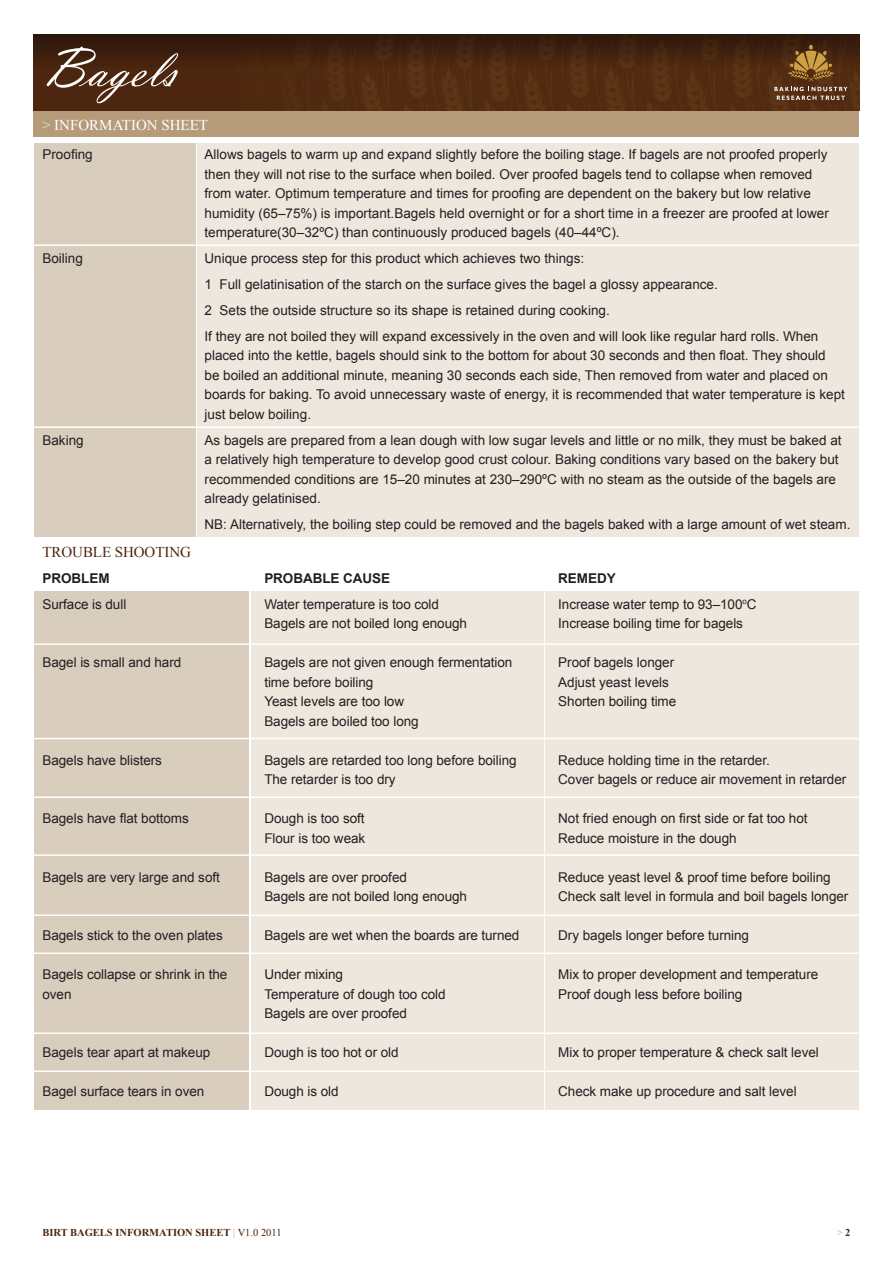
<style>
.page{position:relative;width:893px;height:1263px;background:#fff}
.page>*{position:absolute;margin:0;border:0;box-sizing:border-box;transform-origin:0 0}
.t1{font:57px "Vladimir Script";color:#fff}
.t2{font:15px "Times New Roman";color:#fff}
.t3{font:15px "Times New Roman";letter-spacing:-.005em;color:#4c260f}
.t4{font:13.5px/19.5px "Arial";color:#231f20}
.t5{font:700 13.5px "Arial";letter-spacing:-.005em;color:#231f20}
.t6{font:700 10.5px "Times New Roman";color:#4c260f}
.t7{font:10.5px "Times New Roman";color:#b69b7b}
.s1{color:#ede7de}
.s2{font-weight:700}
.s3{font-weight:400;color:#b69b7b}
.s4{font-weight:400}
.s5{font-weight:700;color:#4c260f}
</style>
<div class="page">
<div style="left:545px;top:591px;width:314px;height:519px;background:#ede7de"></div>
<div style="left:34px;top:591px;width:215px;height:519px;background:#d9cdbd"></div>
<div style="left:251px;top:591px;width:293px;height:519px;background:#ede7de"></div>
<hr style="left:22px;top:915px;width:850px;height:1px;background:#fff">
<hr style="left:22px;top:953px;width:850px;height:1px;background:#fff">
<hr style="left:22px;top:854px;width:850px;height:2px;background:#fff">
<hr style="left:22px;top:797px;width:850px;height:1px;background:#fff">
<hr style="left:22px;top:738px;width:850px;height:1px;background:#fff">
<hr style="left:22px;top:643px;width:850px;height:2px;background:#fff">
<div style="left:34px;top:144px;width:162px;height:393px;background:#d9cdbd"></div>
<div style="left:198px;top:144px;width:661px;height:393px;background:#ede7de"></div>
<hr style="left:21px;top:426px;width:851px;height:2px;background:#fff">
<hr style="left:21px;top:244px;width:851px;height:2px;background:#fff">
<div style="left:34px;top:112px;width:825px;height:25px;background:#b69b7b"></div>
<img style="left:34px;top:34px;width:825px;height:77px">
<hr style="left:22px;top:1033px;width:850px;height:1px;background:#fff">
<hr style="left:22px;top:1071px;width:850px;height:1px;background:#fff">
<svg style="left:787px;top:45px;width:47px;height:36px;background:#7d5624"></svg>
<svg style="left:774px;top:87px;width:73px;height:13px"></svg>
<h1 class="t1" style="left:42px;top:35px;width:136px">Bagels</h1>
<p class="t2" style="left:42px;top:116px;width:167px"><span class="s1">&gt;</span> INFORMATION SHEET</p>
<p class="t4" style="left:42px;top:145px;width:52px">Proofing</p>
<p class="t4" style="left:204px;top:145px;width:626px">Allows bagels to warm up and expand slightly before the boiling stage. If bagels are not proofed properly then they will not rise to the surface when boiled. Over proofed bagels tend to collapse when removed from water. Optimum temperature and times for proofing are dependent on the bakery but low relative humidity (65–75%) is important.Bagels held overnight or for a short time in a freezer are proofed at lower temperature(30–32ºC) than continuously produced bagels (40–44ºC).</p>
<p class="t4" style="left:42px;top:249px;width:42px">Boiling</p>
<p class="t4" style="left:204px;top:246px;width:615px;line-height:26px">Unique process step for this product which achieves two things:<br>1 Full gelatinisation of the starch on the surface gives the bagel a glossy appearance.<br>2 Sets the outside structure so its shape is retained during cooking.<br>If they are not boiled they will expand excessively in the oven and will look like regular hard rolls. When</p>
<p class="t4" style="left:204px;top:346px;width:642px">placed into the kettle, bagels should sink to the bottom for about 30 seconds and then float. They should<br>be boiled an additional minute, meaning 30 seconds each side, Then removed from water and placed on boards for baking. To avoid unnecessary waste of energy, it is recommended that water temperature is kept just below boiling.</p>
<p class="t4" style="left:42px;top:430px;width:43px">Baking</p>
<p class="t4" style="left:204px;top:430px;width:639px">As bagels are prepared from a lean dough with low sugar levels and little or no milk, they must be baked at a relatively high temperature to develop good crust colour. Baking conditions vary based on the bakery but recommended conditions are 15–20 minutes at 230–290ºC with no steam as the outside of the bagels are already gelatinised.</p>
<p class="t4" style="left:204px;top:515px;width:647px">NB: Alternatively, the boiling step could be removed and the bagels baked with a large amount of wet steam.</p>
<p class="t3" style="left:42px;top:543px;width:150px">TROUBLE SHOOTING</p>
<p class="t5" style="left:42px;top:571px;width:69px">PROBLEM</p>
<p class="t4" style="left:42px;top:594px;width:85px">Surface is dull</p>
<p class="t4" style="left:42px;top:653px;width:140px">Bagel is small and hard</p>
<p class="t4" style="left:42px;top:750px;width:121px">Bagels have blisters</p>
<p class="t4" style="left:42px;top:809px;width:148px">Bagels have flat bottoms</p>
<p class="t4" style="left:42px;top:867px;width:179px">Bagels are very large and soft</p>
<p class="t4" style="left:42px;top:926px;width:182px">Bagels stick to the oven plates</p>
<p class="t4" style="left:42px;top:965px;width:186px">Bagels collapse or shrink in the oven</p>
<p class="t4" style="left:42px;top:1043px;width:169px">Bagels tear apart at makeup</p>
<p class="t4" style="left:42px;top:1082px;width:163px">Bagel surface tears in oven</p>
<p class="t5" style="left:264px;top:571px;width:127px">PROBABLE CAUSE</p>
<p class="t4" style="left:264px;top:594px;width:204px">Water temperature is too cold<br>Bagels are not boiled long enough</p>
<p class="t4" style="left:264px;top:653px;width:250px">Bagels are not given enough fermentation time before boiling<br>Yeast levels are too low<br>Bagels are boiled too long</p>
<p class="t4" style="left:264px;top:750px;width:254px">Bagels are retarded too long before boiling<br>The retarder is too dry</p>
<p class="t4" style="left:264px;top:809px;width:102px">Dough is too soft<br>Flour is too weak</p>
<p class="t4" style="left:264px;top:867px;width:204px">Bagels are over proofed<br>Bagels are not boiled long enough</p>
<p class="t4" style="left:264px;top:926px;width:257px">Bagels are wet when the boards are turned</p>
<p class="t4" style="left:264px;top:965px;width:183px">Under mixing<br>Temperature of dough too cold<br>Bagels are over proofed</p>
<p class="t4" style="left:264px;top:1043px;width:136px">Dough is too hot or old</p>
<p class="t4" style="left:264px;top:1082px;width:76px">Dough is old</p>
<p class="t4" style="left:558px;top:565px;width:200px;line-height:26px"><span class="s2">REMEDY<br></span>Increase water temp to 93–100<sup>o</sup>C</p>
<p class="t4" style="left:558px;top:614px;width:186px">Increase boiling time for bagels</p>
<p class="t4" style="left:558px;top:653px;width:120px">Proof bagels longer<br>Adjust yeast levels<br>Shorten boiling time</p>
<p class="t4" style="left:558px;top:750px;width:289px">Reduce holding time in the retarder.<br>Cover bagels or reduce air movement in retarder</p>
<p class="t4" style="left:558px;top:809px;width:251px">Not fried enough on first side or fat too hot<br>Reduce moisture in the dough</p>
<p class="t4" style="left:558px;top:867px;width:292px">Reduce yeast level &amp; proof time before boiling<br>Check salt level in formula and boil bagels longer</p>
<p class="t4" style="left:558px;top:926px;width:192px">Dry bagels longer before turning</p>
<p class="t4" style="left:558px;top:965px;width:261px">Mix to proper development and temperature<br>Proof dough less before boiling</p>
<p class="t4" style="left:558px;top:1043px;width:262px">Mix to proper temperature &amp; check salt level</p>
<p class="t4" style="left:558px;top:1082px;width:240px">Check make up procedure and salt level</p>
<p class="t6" style="left:42px;top:1227px;width:241px">BIRT BAGELS INFORMATION SHEET <span class="s3">|</span> <span class="s4">V1.0 2011</span></p>
<p class="t7" style="left:837px;top:1227px;width:15px">&gt; <span class="s5">2</span></p>
</div>
